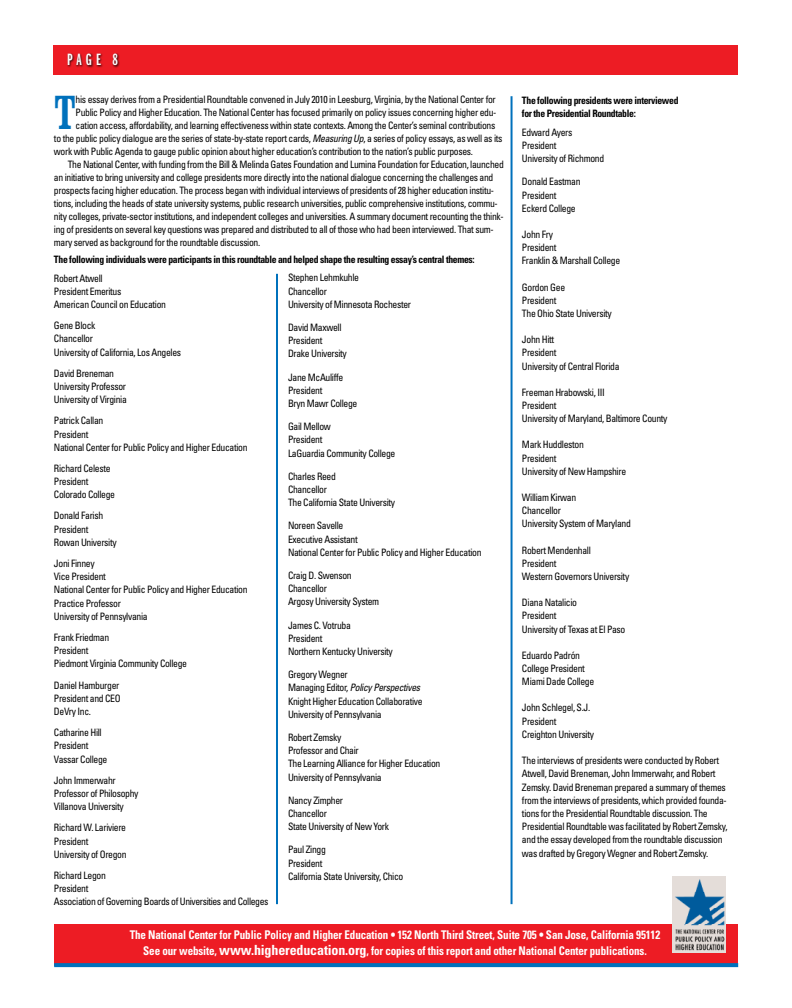
<style>
.page{position:relative;width:792px;height:1008px;background:#fff}
.page>*{position:absolute;margin:0;border:0;box-sizing:border-box;transform-origin:0 0}
.t1{font:condensed 49.1px "Clarendon BT";color:#0071bc;scale:.94 1}
.t2{font:17px "Franklin Gothic Demi X Cmpr";color:#fff}
.t3{font:700 condensed 12px/16px "Univers";letter-spacing:-.01em;color:#fff;text-align:center;scale:.92 1}
.t4{font:condensed 10.2px/13.2px "Univers";letter-spacing:-.035em;color:#000;scale:.95 1}
.t5{font:700 condensed 10.2px/13px "Univers";letter-spacing:-.035em;color:#000;scale:.95 1}
.s1{font-style:italic}
.s2{font-size:14px}
</style>
<div class="page">
<div style="left:54px;top:924px;width:684px;height:41px;background:#ed1c24"></div>
<div style="left:54px;top:45px;width:684px;height:30px;background:#ed1c24"></div>
<div style="left:67px;top:53px;width:97px;height:35px;background:#000;opacity:.88"></div>
<img style="left:673px;top:877px;width:53px;height:75px">
<svg style="left:54px;top:963px;width:684px;height:4px;background:#076eb6"></svg>
<hr style="left:276px;top:274px;width:2px;height:630px;background:#0071bc">
<hr style="left:511px;top:96px;width:2px;height:808px;background:#0071bc">
<h2 class="t2" style="left:67px;top:51px;width:52px">PAGE 8</h2>
<h1 class="t1" style="left:54px;top:81px;width:25px">T</h1>
<p class="t4" style="left:76px;top:92px;width:444px">his essay derives from a Presidential Roundtable convened in July 2010 in Leesburg, Virginia, by the National Center for</p>
<p class="t4" style="left:76px;top:105px;width:444px">Public Policy and Higher Education. The National Center has focused primarily on policy issues concerning higher edu-</p>
<p class="t4" style="left:76px;top:118px;width:443px">cation access, affordability, and learning effectiveness within state contexts. Among the Center’s seminal contributions</p>
<p class="t4" style="left:54px;top:131px;width:474px">to the public policy dialogue are the series of state-by-state report cards, <span class="s1">Measuring Up</span>, a series of policy essays, as well as its</p>
<p class="t4" style="left:54px;top:144px;width:443px">work with Public Agenda to gauge public opinion about higher education’s contribution to the nation’s public purposes.</p>
<p class="t4" style="left:68px;top:157px;width:461px">The National Center, with funding from the Bill &amp; Melinda Gates Foundation and Lumina Foundation for Education, launched</p>
<p class="t4" style="left:54px;top:170px;width:464px">an initiative to bring university and college presidents more directly into the national dialogue concerning the challenges and</p>
<p class="t4" style="left:54px;top:183px;width:465px">prospects facing higher education. The process began with individual interviews of presidents of 28 higher education institu-</p>
<p class="t4" style="left:54px;top:196px;width:469px">tions, including the heads of state university systems, public research universities, public comprehensive institutions, commu-</p>
<p class="t4" style="left:54px;top:209px;width:475px">nity colleges, private-sector institutions, and independent colleges and universities. A summary document recounting the think-</p>
<p class="t4" style="left:54px;top:222px;width:464px">ing of presidents on several key questions was prepared and distributed to all of those who had been interviewed. That sum-</p>
<p class="t4" style="left:54px;top:235px;width:219px">mary served as background for the roundtable discussion.</p>
<p class="t5" style="left:54px;top:252px;width:444px">The following individuals were participants in this roundtable and helped shape the resulting essay’s central themes:</p>
<p class="t4" style="left:54px;top:271px;width:120px">Robert Atwell<br>President Emeritus<br>American Council on Education</p>
<p class="t4" style="left:54px;top:319px;width:135px">Gene Block<br>Chancellor<br>University of California, Los Angeles</p>
<p class="t4" style="left:54px;top:366px;width:78px">David Breneman<br>University Professor<br>University of Virginia</p>
<p class="t4" style="left:54px;top:414px;width:205px">Patrick Callan<br>President<br>National Center for Public Policy and Higher Education</p>
<p class="t4" style="left:54px;top:461px;width:66px">Richard Celeste<br>President<br>Colorado College</p>
<p class="t4" style="left:54px;top:509px;width:68px">Donald Farish<br>President<br>Rowan University</p>
<p class="t4" style="left:54px;top:557px;width:205px">Joni Finney<br>Vice President<br>National Center for Public Policy and Higher Education<br>Practice Professor<br>University of Pennsylvania</p>
<p class="t4" style="left:54px;top:631px;width:142px">Frank Friedman<br>President<br>Piedmont Virginia Community College</p>
<p class="t4" style="left:54px;top:678px;width:70px">Daniel Hamburger<br>President and CEO<br>DeVry Inc.</p>
<p class="t4" style="left:54px;top:726px;width:58px">Catharine Hill<br>President<br>Vassar College</p>
<p class="t4" style="left:54px;top:773px;width:91px">John Immerwahr<br>Professor of Philosophy<br>Villanova University</p>
<p class="t4" style="left:54px;top:821px;width:78px">Richard W. Lariviere<br>President<br>University of O regon</p>
<p class="t4" style="left:54px;top:869px;width:227px">Richard Legon<br>President<br>Association of Governing Boards of Universities and Colleges</p>
<p class="t4" style="left:288px;top:271px;width:131px">Stephen Lehmkuhle<br>Chancellor<br>University of M innesota Rochester</p>
<p class="t4" style="left:288px;top:321px;width:64px">David M axwell<br>President<br>Drake University</p>
<p class="t4" style="left:288px;top:370px;width:75px">Jane McAuliffe<br>President<br>Bryn Mawr College</p>
<p class="t4" style="left:288px;top:420px;width:115px">Gail Mellow<br>President<br>LaGuardia Community College</p>
<p class="t4" style="left:288px;top:469px;width:114px">Charles Reed<br>Chancellor<br>The California State University</p>
<p class="t4" style="left:288px;top:519px;width:205px">Noreen Savelle<br>Executive Assistant<br>National Center for Public Policy and Higher Education</p>
<p class="t4" style="left:288px;top:569px;width:98px">Craig D. Swenson<br>Chancellor<br>Argosy University System</p>
<p class="t4" style="left:288px;top:618px;width:112px">James C. Votruba<br>President<br>Northern Kentucky University</p>
<p class="t4" style="left:288px;top:668px;width:143px">Gregory Wegner<br>M anaging Editor, <span class="s1">Policy Perspectives<br></span>Knight Higher Education Collaborative<br>University of Pennsylvania</p>
<p class="t4" style="left:288px;top:731px;width:162px">Robert Zemsky<br>Professor and Chair<br>The Learning Alliance for Higher Education<br>University of Pennsylvania</p>
<p class="t4" style="left:288px;top:793px;width:108px">Nancy Zimpher<br>Chancellor<br>State University of New York</p>
<p class="t4" style="left:288px;top:843px;width:123px">Paul Zingg<br>President<br>California State University, Chico</p>
<p class="t5" style="left:522px;top:93px;width:166px">The following presidents were interviewed for the Presidential Roundtable:</p>
<p class="t4" style="left:522px;top:125px;width:88px">Edward Ayers<br>President<br>University of Richmond</p>
<p class="t4" style="left:522px;top:175px;width:63px">Donald Eastman<br>President<br>Eckerd College</p>
<p class="t4" style="left:522px;top:227px;width:105px">John Fry<br>President<br>Franklin &amp; Marshall College</p>
<p class="t4" style="left:522px;top:280px;width:96px">Gordon Gee<br>President<br>The O hio State University</p>
<p class="t4" style="left:522px;top:333px;width:104px">John Hitt<br>President<br>University of Central Florida</p>
<p class="t4" style="left:522px;top:385px;width:155px">Freeman H rabowski, III<br>President<br>University of M aryland, Baltimore County</p>
<p class="t4" style="left:522px;top:438px;width:111px">Mark H uddleston<br>President<br>University of New H ampshire</p>
<p class="t4" style="left:522px;top:490px;width:116px">William Kirwan<br>Chancellor<br>University System of M aryland</p>
<p class="t4" style="left:522px;top:543px;width:114px">Robert Mendenhall<br>President<br>Western Governors University</p>
<p class="t4" style="left:522px;top:596px;width:110px">Diana Natalicio<br>President<br>University of Texas at El Paso</p>
<p class="t4" style="left:522px;top:648px;width:78px">Eduardo Padrón<br>College President<br>Miami Dade College</p>
<p class="t4" style="left:522px;top:701px;width:77px">John Schlegel, S.J.<br>President<br>Creighton University</p>
<p class="t4" style="left:522px;top:754px;width:218px">The interviews of presidents were conducted by Robert Atwell, David Breneman, John Immerwahr, and Robert Zemsky. David Breneman prepared a summary of themes from the interviews of presidents, which provided founda&shy;tions for the Presidential Roundtable discussion. The Presidential Roundtable was facilitated by Robert Zemsky, and the essay developed from the roundtable discussion was drafted by Gregory Wegner and Robert Zemsky.</p>
<p class="t3" style="left:130px;top:926px;width:578px">The National Center for Public Policy and Higher Education • 152 North Third Street, Suite 705 • San Jose, California 95112<br>See our website, <span class="s2">www.highereducation.org</span>, for copies of this report and other National Center publications.</p>
</div>
